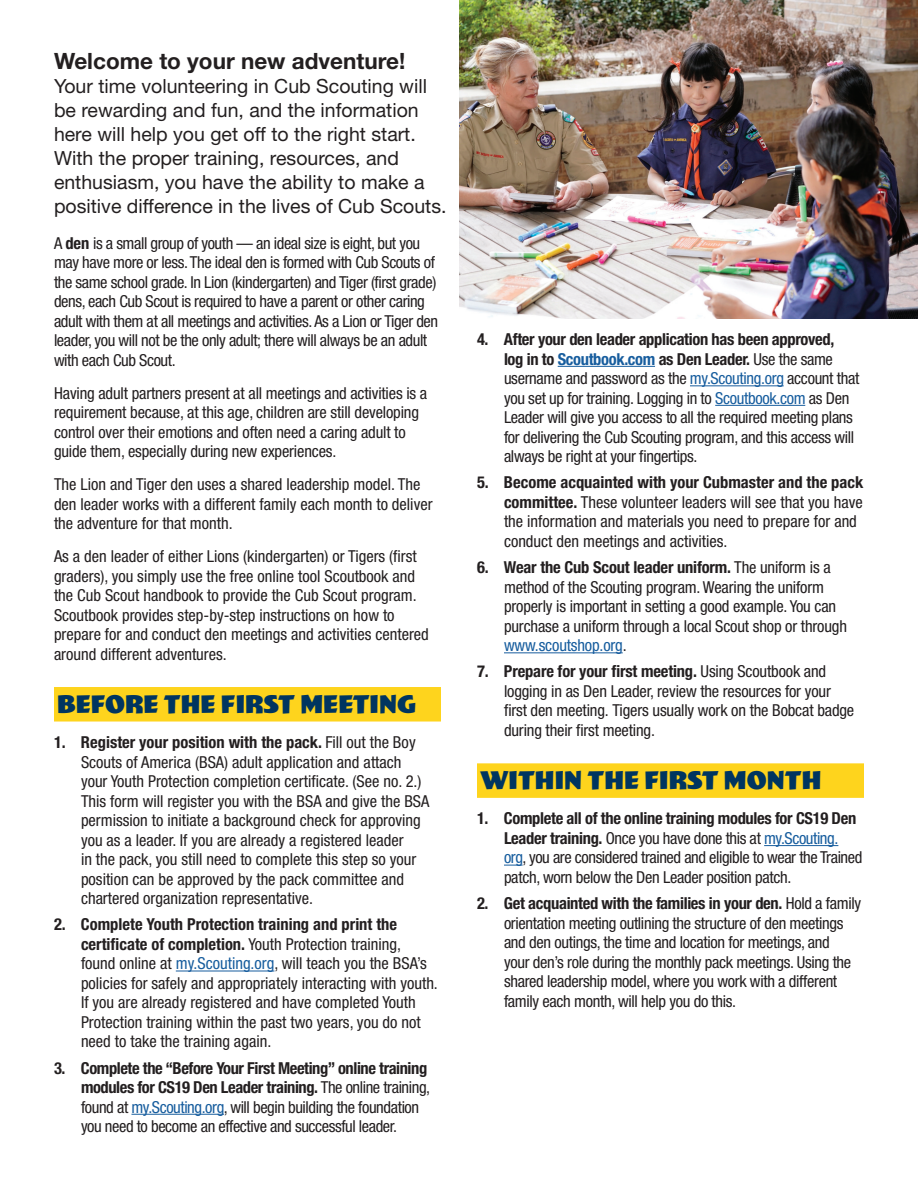
<style>
.page{position:relative;width:918px;height:1188px;background:#fff}
.page>*{position:absolute;margin:0;border:0;box-sizing:border-box;transform-origin:0 0}
.Header_Meeting{font:700 24px "Wigwag";color:#003560}
.Body_copy{font:700 22.5px "Helvetica Neue LT Std";color:#231f20}
.Body_copy-2{font:19.5px/24px "Helvetica Neue LT Std";color:#231f20}
._1and_2-digits{font:condensed 16.5px/19.5px "Helvetica Neue LT Std";letter-spacing:-.01em;color:#231f20}
.Body_copy-3{font:condensed 16.5px/19.5px "Helvetica Neue LT Std";letter-spacing:-.01em;color:#231f20}
.s1{font-weight:700}
.s2{color:#175d9e}
.s3{font-weight:700;color:#175d9e}
</style>
<div class="page">
<div style="left:54px;top:687px;width:387px;height:35px;background:#fed41d"></div>
<hr style="left:176px;top:971px;width:98px;height:1px;background:#175d9e">
<hr style="left:131px;top:1114px;width:93px;height:1px;background:#175d9e">
<hr style="left:558px;top:366px;width:97px;height:1px;background:#175d9e">
<hr style="left:690px;top:385px;width:94px;height:1px;background:#175d9e">
<hr style="left:715px;top:405px;width:90px;height:1px;background:#175d9e">
<hr style="left:504px;top:652px;width:119px;height:1px;background:#175d9e">
<div style="left:477px;top:763px;width:387px;height:35px;background:#fed41d"></div>
<hr style="left:764px;top:845px;width:74px;height:1px;background:#175d9e">
<svg style="left:504px;top:865px;width:19px;height:1px"></svg>
<img style="left:459px;top:0;width:459px;height:318px">
<p class="Body_copy" style="left:54px;top:47px;width:353px">Welcome to your new adventure!</p>
<p class="Body_copy-2" style="left:54px;top:73px;width:394px">Your time volunteering in Cub Scouting will be rewarding and fun, and the information here will help you get off to the right start.<br>With the proper training, resources, and enthusiasm, you have the ability to make a positive difference in the lives of Cub Scouts.</p>
<p class="Body_copy-3" style="left:54px;top:233px;width:386px">A <span class="s1">den</span> is a small group of youth — an ideal size is eight, but you may have more or less. The ideal den is formed with Cub Scouts of the same school grade. In Lion (kindergarten) and Tiger (first grade) dens, each Cub Scout is required to have a parent or other caring adult with them at all meetings and activities. As a Lion or Tiger den leader, you will not be the only adult; there will always be an adult with each Cub Scout.</p>
<p class="Body_copy-3" style="left:54px;top:383px;width:375px">Having adult partners present at all meetings and activities is a requirement because, at this age, children are still developing control over their emotions and often need a caring adult to guide them, especially during new experiences.</p>
<p class="Body_copy-3" style="left:54px;top:474px;width:380px">The Lion and Tiger den uses a shared leadership model. The den leader works with a different family each month to deliver the adventure for that month.</p>
<p class="Body_copy-3" style="left:54px;top:546px;width:376px">As a den leader of either Lions (kindergarten) or Tigers (first graders), you simply use the free online tool Scoutbook and the Cub Scout handbook to provide the Cub Scout program.<br>Scoutbook provides step-by-step instructions on how to prepare for and conduct den meetings and activities centered around different adventures.</p>
<p class="Header_Meeting" style="left:57px;top:689px;width:361px">BEFORE THE FIRST MEETING</p>
<p class="_1and_2-digits" style="left:81px;top:732px;width:350px;text-indent:-27px"><span class="s1">1. Register your position with the pack.</span> Fill out the Boy Scouts of America (BSA) adult application and attach your Youth Protection completion certificate. (See no. 2.)<br>This form will register you with the BSA and give the BSA permission to initiate a background check for approving you as a leader. If you are already a registered leader<br>in the pack, you still need to complete this step so your position can be approved by the pack committee and chartered organization representative.</p>
<p class="_1and_2-digits" style="left:81px;top:915px;width:358px;text-indent:-27px"><span class="s1">2. Complete Youth Protection training and print the certificate of completion.</span> Youth Protection training, found online at <span class="s2">my.Scouting.org</span>, will teach you the BSA’s policies for safely and appropriately interacting with youth.<br>If you are already registered and have completed Youth Protection training within the past two years, you do not need to take the training again.</p>
<p class="_1and_2-digits" style="left:81px;top:1058px;width:351px;text-indent:-27px"><span class="s1">3. Complete the “Before Your First Meeting” online training modules for CS19 Den Leader training.</span> The online training, found at <span class="s2">my.Scouting.org</span>, will begin building the foundation you need to become an effective and successful leader.</p>
<p class="_1and_2-digits" style="left:504px;top:330px;width:357px;text-indent:-27px"><span class="s1">4. After your den leader application has been approved,<br>log in to</span> <span class="s3">Scoutbook.com</span> <span class="s1">as Den Leader.</span> Use the same username and password as the <span class="s2">my.Scouting.org</span> account that you set up for training. Logging in to <span class="s2">Scoutbook.com</span> as Den Leader will give you access to all the required meeting plans for delivering the Cub Scouting program, and this access will always be right at your fingertips.</p>
<p class="_1and_2-digits" style="left:504px;top:473px;width:361px;text-indent:-27px"><span class="s1">5. Become acquainted with your Cubmaster and the pack committee.</span> These volunteer leaders will see that you have the information and materials you need to prepare for and conduct den meetings and activities.</p>
<p class="_1and_2-digits" style="left:504px;top:558px;width:345px;text-indent:-27px"><span class="s1">6. Wear the Cub Scout leader uniform.</span> The uniform is a method of the Scouting program. Wearing the uniform properly is important in setting a good example. You can purchase a uniform through a local Scout shop or through <span class="s2">www.scoutshop.org</span>.</p>
<p class="_1and_2-digits" style="left:504px;top:662px;width:352px;text-indent:-27px"><span class="s1">7. Prepare for your first meeting.</span> Using Scoutbook and logging in as Den Leader, review the resources for your first den meeting. Tigers usually work on the Bobcat badge during their first meeting.</p>
<p class="Header_Meeting" style="left:480px;top:765px;width:343px">WITHIN THE FIRST MONTH</p>
<p class="_1and_2-digits" style="left:504px;top:809px;width:360px;text-indent:-27px"><span class="s1">1. Complete all of the online training modules for CS19 Den Leader training.</span> Once you have done this at <span class="s2">my.Scouting. org</span>, you are considered trained and eligible to wear the Trained patch, worn below the Den Leader position patch.</p>
<p class="_1and_2-digits" style="left:504px;top:894px;width:359px;text-indent:-27px"><span class="s1">2. Get acquainted with the families in your den.</span> Hold a family orientation meeting outlining the structure of den meetings and den outings, the time and location for meetings, and<br>your den’s role during the monthly pack meetings. Using the shared leadership model, where you work with a different family each month, will help you do this.</p>
</div>
